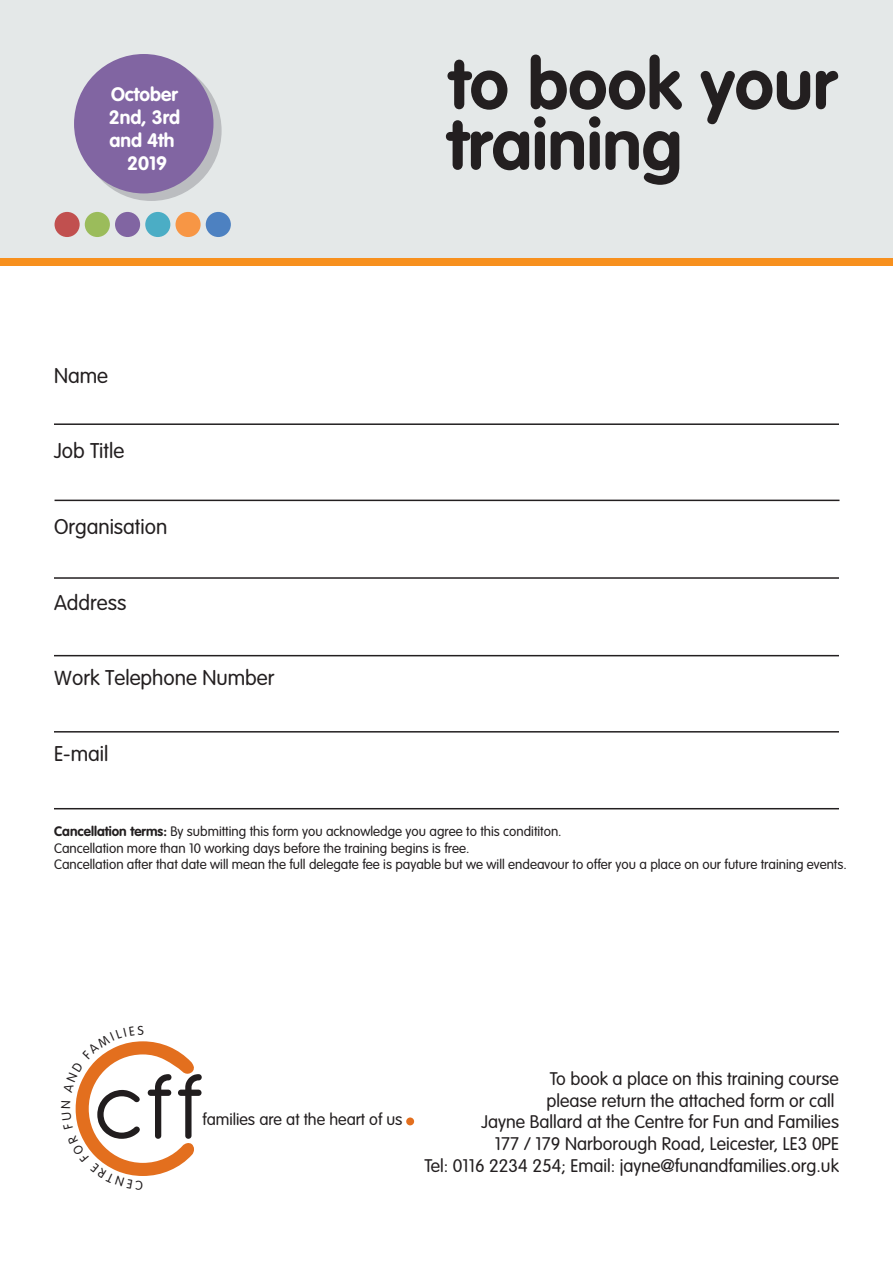
<style>
.page{position:relative;width:893px;height:1263px;background:#fff}
.page>*{position:absolute;margin:0;border:0;box-sizing:border-box;transform-origin:0 0}
.t1{font:101.1px "Antipasto";color:#211d1e}
.t2{font:700 70.5px/60.6px "VAG Rounded";color:#231f20}
.t3{font:300 21px "VAG Rounded";color:#231f20}
.t4{font:700 19.2px/23px "VAG Rounded";color:#fff;text-align:center}
.t5{font:300 18px/21.6px "VAG Rounded";color:#231f20;text-align:right}
.t6{font:300 16.35px "VAG Rounded";color:#231f20}
.t7{font:300 13.5px/16.2px "VAG Rounded";color:#231f20}
.s1{font-family:"VAG Rounded Black S Si";font-weight:700}
.s2{font-weight:700}
.s3{font-size:211.35px;color:#e36f1e}
</style>
<div class="page">
<div style="left:0;top:0;width:893px;height:258px;background:#e4e8e8"></div>
<div style="left:81px;top:60px;width:141px;height:141px;background:#bbbdc0;border-radius:50%"></div>
<div style="left:0;top:258px;width:893px;height:8px;background:#f7901e"></div>
<div style="left:55px;top:212px;width:25px;height:25px;background:#c1504f;border-radius:50%"></div>
<div style="left:85px;top:212px;width:25px;height:25px;background:#9bbc5b;border-radius:50%"></div>
<div style="left:115px;top:212px;width:25px;height:25px;background:#8165a2;border-radius:50%"></div>
<div style="left:145px;top:212px;width:25px;height:25px;background:#4badc5;border-radius:50%"></div>
<div style="left:175px;top:212px;width:26px;height:25px;background:#f79645;border-radius:50%"></div>
<div style="left:206px;top:212px;width:25px;height:25px;background:#4d81c1;border-radius:50%"></div>
<div style="left:74px;top:54px;width:139px;height:139px;background:#8165a2;border-radius:50%"></div>
<hr style="left:54px;top:423px;width:785px;height:2px;background:#231f20">
<hr style="left:55px;top:500px;width:784px;height:1px;background:#231f20">
<hr style="left:54px;top:577px;width:785px;height:2px;background:#231f20">
<hr style="left:54px;top:731px;width:785px;height:1px;background:#231f20">
<hr style="left:54px;top:655px;width:785px;height:1px;background:#231f20">
<hr style="left:54px;top:808px;width:785px;height:1px;background:#231f20">
<div style="left:406px;top:1117px;width:8px;height:8px;background:#e36f1e;border-radius:50%"></div>
<p class="t4" style="left:109px;top:84px;width:73px">October<br>2nd, 3rd and 4th<br>2019</p>
<p class="t3" style="left:54px;top:367px;width:56px">Name</p>
<p class="t3" style="left:54px;top:442px;width:72px">Job Title</p>
<p class="t3" style="left:54px;top:518px;width:115px">Organisation</p>
<p class="t3" style="left:54px;top:593px;width:74px">Address</p>
<p class="t3" style="left:54px;top:669px;width:222px"><span class="s1">W</span>ork Telephone Number</p>
<p class="t3" style="left:54px;top:745px;width:56px">E-mail</p>
<p class="t2" style="left:447px;top:59px;width:391px">to book your training</p>
<p class="t7" style="left:54px;top:825px;width:794px"><span class="s2">Cancellation terms:</span> By submitting this form you acknowledge you agree to this condititon.<br>Cancellation more than 10 working days before the training begins is free.<br>Cancellation after that date will mean the full delegate fee is payable but we will endeavour to offer you a place on our future training events.</p>
<p class="t1" style="left:72px;top:1048px;width:132px"><span class="s3">C</span>cff</p>
<p class="t6" style="left:202px;top:1113px;width:202px">families are at the heart of us</p>
<p class="t5" style="left:424px;top:1069px;width:416px">To book a place on this training course<br>please return the attached form or call<br>Jayne Ballard at the Centre for Fun and Families<br>177 / 179 Narborough Road, Leicester, LE3 0PE<br>Tel: 0116 2234 254; Email: jayne@funandfamilies.org.uk</p>
</div>
